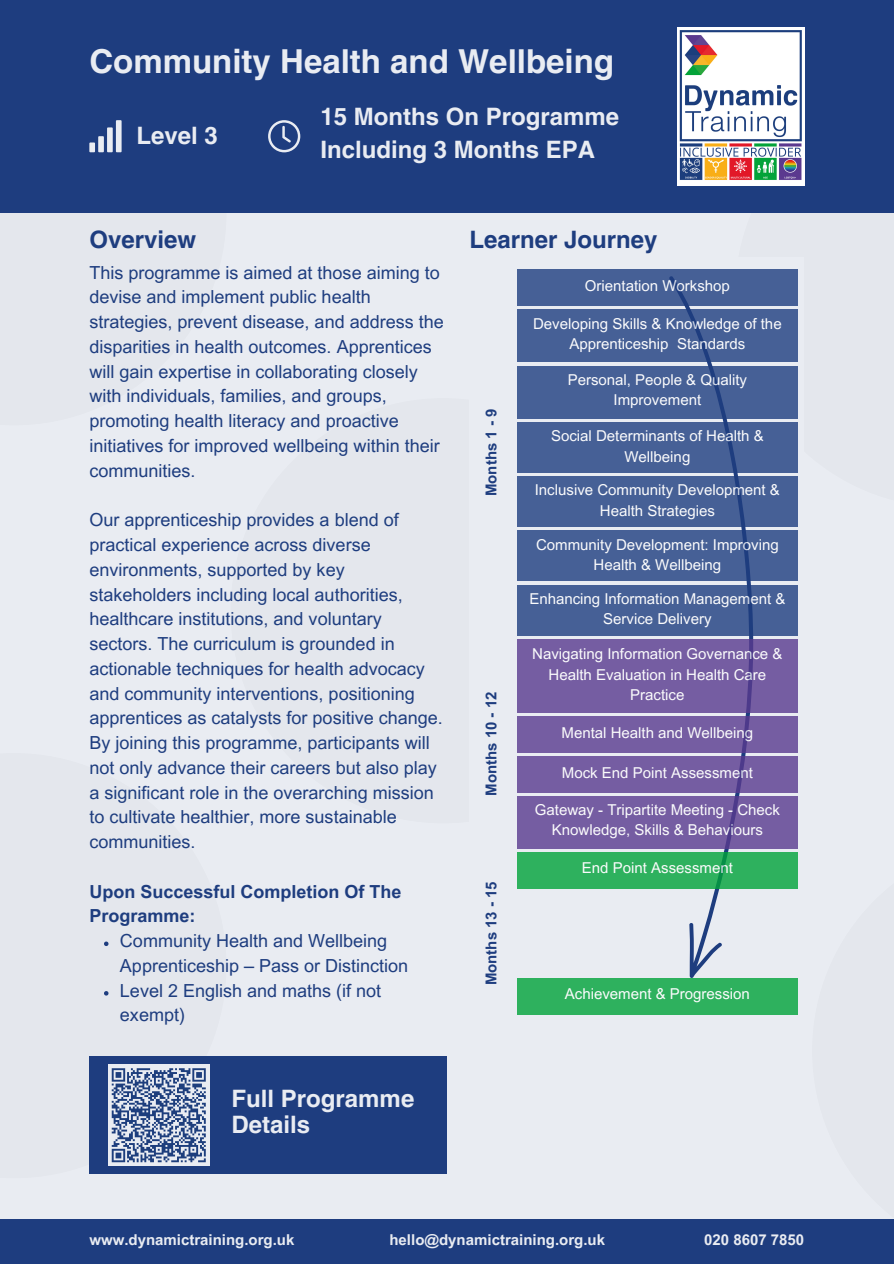
<style>
.page{position:relative;width:894px;height:1264px;background:#fff}
.page>*{position:absolute;margin:0;border:0;box-sizing:border-box;transform-origin:0 0}
.t1{font:700 33px "Helvetica LT Pro";color:#e9ecf2}
.t2{font:700 24px/25.8px "Helvetica LT Pro";color:#e9ecf2}
.t3{font:700 24px "Helvetica LT Pro";color:#1e3d7f}
.t4{font:18px/24.8px "Arial MT Pro";color:#1e3d7f}
.t5{font:700 18px/24.8px "Arial MT Pro";color:#1e3d7f}
.t6{font:15px/20.2px "Arial MT Pro";color:#fff;text-align:center}
.t7{font:700 15px "Arial MT Pro";color:#e9ecf2}
.t8{font:700 15px "Arial MT Pro";color:#1e3d7f}
</style>
<div class="page">
<div style="left:0;top:0;width:893px;height:1263px;background:#e9ecf2"></div>
<div style="left:0;top:0;width:226px;height:425px;background:#e4e7ed"></div>
<div style="left:734px;top:82px;width:159px;height:425px;background:#e4e7ed"></div>
<div style="left:230px;top:398px;width:425px;height:425px;background:#e4e7ed;border-radius:50%"></div>
<div style="left:0;top:753px;width:226px;height:425px;background:#e4e7ed"></div>
<div style="left:811px;top:838px;width:82px;height:425px;background:#e4e7ed"></div>
<div style="left:89px;top:1056px;width:357px;height:118px;background:#1e3d7f"></div>
<div style="left:108px;top:1064px;width:101px;height:102px;background:#e9ecf2"></div>
<svg style="left:111px;top:1068px;width:95px;height:95px"></svg>
<svg style="left:104px;top:941px;width:4px;height:5px"></svg>
<svg style="left:104px;top:991px;width:4px;height:4px"></svg>
<div style="left:469px;top:257px;width:335px;height:768px;background:#e9ecf2"></div>
<svg style="left:669px;top:306px;width:84px;height:672px"></svg>
<div style="left:517px;top:269px;width:280px;height:37px;background:#466096"></div>
<div style="left:517px;top:309px;width:280px;height:53px;background:#466096"></div>
<div style="left:517px;top:366px;width:280px;height:52px;background:#466096"></div>
<div style="left:517px;top:422px;width:280px;height:51px;background:#466096"></div>
<div style="left:517px;top:476px;width:280px;height:51px;background:#466096"></div>
<div style="left:517px;top:639px;width:280px;height:74px;background:#755da2"></div>
<div style="left:517px;top:716px;width:280px;height:36px;background:#755da2"></div>
<div style="left:517px;top:978px;width:280px;height:36px;background:#2eb15e"></div>
<div style="left:517px;top:530px;width:280px;height:51px;background:#466096"></div>
<div style="left:517px;top:584px;width:280px;height:51px;background:#466096"></div>
<div style="left:517px;top:852px;width:280px;height:36px;background:#2eb15e"></div>
<div style="left:517px;top:756px;width:280px;height:36px;background:#755da2"></div>
<div style="left:517px;top:796px;width:280px;height:52px;background:#755da2"></div>
<div style="left:0;top:0;width:893px;height:213px;background:#1e3d7f"></div>
<svg style="left:89px;top:120px;width:32px;height:32px"></svg>
<svg style="left:268px;top:120px;width:32px;height:32px"></svg>
<img style="left:677px;top:28px;width:127px;height:157px">
<div style="left:0;top:1218px;width:893px;height:45px;background:#1e3d7f"></div>
<p class="t1" style="left:89px;top:50px;width:526px">Community Health and Wellbeing</p>
<p class="t2" style="left:136px;top:124px;width:83px">Level 3</p>
<p class="t2" style="left:320px;top:102px;width:300px;line-height:32.7px">15 Months On Programme<br>Including 3 Months EPA</p>
<p class="t3" style="left:89px;top:231px;width:108px">Overview</p>
<p class="t4" style="left:89px;top:262px;width:356px">This programme is aimed at those aiming to devise and implement public health strategies, prevent disease, and address the disparities in health outcomes. Apprentices will gain expertise in collaborating closely with individuals, families, and groups, promoting health literacy and proactive initiatives for improved wellbeing within their communities.</p>
<p class="t4" style="left:89px;top:510px;width:355px">Our apprenticeship provides a blend of practical experience across diverse environments, supported by key stakeholders including local authorities, healthcare institutions, and voluntary sectors. The curriculum is grounded in actionable techniques for health advocacy and community interventions, positioning apprentices as catalysts for positive change.<br>By joining this programme, participants will not only advance their careers but also play a significant role in the overarching mission to cultivate healthier, more sustainable communities.</p>
<p class="t5" style="left:89px;top:881px;width:314px">Upon Successful Completion Of The<br>Programme:</p>
<p class="t4" style="left:120px;top:930px;width:290px">Community Health and Wellbeing<br>Apprenticeship – Pass or Distinction</p>
<p class="t4" style="left:120px;top:980px;width:263px">Level 2 English and maths (if not exempt)</p>
<p class="t2" style="left:231px;top:1088px;width:184px">Full Programme<br>Details</p>
<p class="t3" style="left:469px;top:231px;width:190px">Learner Journey</p>
<p class="t8" style="left:485px;top:496px;width:89px;rotate:-90deg">Months 1 - 9</p>
<p class="t8" style="left:485px;top:796px;width:106px;rotate:-90deg">Months 10 - 12</p>
<p class="t8" style="left:485px;top:985px;width:106px;rotate:-90deg">Months 13 - 15</p>
<p class="t6" style="left:584px;top:277px;width:146px">Orientation Workshop</p>
<p class="t6" style="left:533px;top:315px;width:250px">Developing Skills &amp; Knowledge of the<br>Apprenticeship Standards</p>
<p class="t6" style="left:567px;top:371px;width:181px">Personal, People &amp; Quality<br>Improvement</p>
<p class="t6" style="left:551px;top:428px;width:214px">Social Determinants of Health &amp;<br>Wellbeing</p>
<p class="t6" style="left:534px;top:482px;width:246px">Inclusive Community Development &amp;<br>Health Strategies</p>
<p class="t6" style="left:536px;top:536px;width:244px">Community Development: Improving<br>Health &amp; Wellbeing</p>
<p class="t6" style="left:529px;top:590px;width:257px">Enhancing Information Management &amp;<br>Service Delivery</p>
<p class="t6" style="left:532px;top:645px;width:252px">Navigating Information Governance &amp;<br>Health Evaluation in Health Care<br>Practice</p>
<p class="t6" style="left:561px;top:724px;width:193px">Mental Health and Wellbeing</p>
<p class="t6" style="left:561px;top:764px;width:192px">Mock End Point Assessment</p>
<p class="t6" style="left:534px;top:801px;width:246px">Gateway - Tripartite Meeting - Check<br>Knowledge, Skills &amp; Behaviours</p>
<p class="t6" style="left:581px;top:860px;width:152px">End Point Assessment</p>
<p class="t6" style="left:564px;top:985px;width:186px">Achievement &amp; Progression</p>
<p class="t7" style="left:89px;top:1233px;width:206px">www.dynamictraining.org.uk</p>
<p class="t7" style="left:389px;top:1233px;width:217px">hello@dynamictraining.org.uk</p>
<p class="t7" style="left:704px;top:1233px;width:102px">020 8607 7850</p>
</div>
